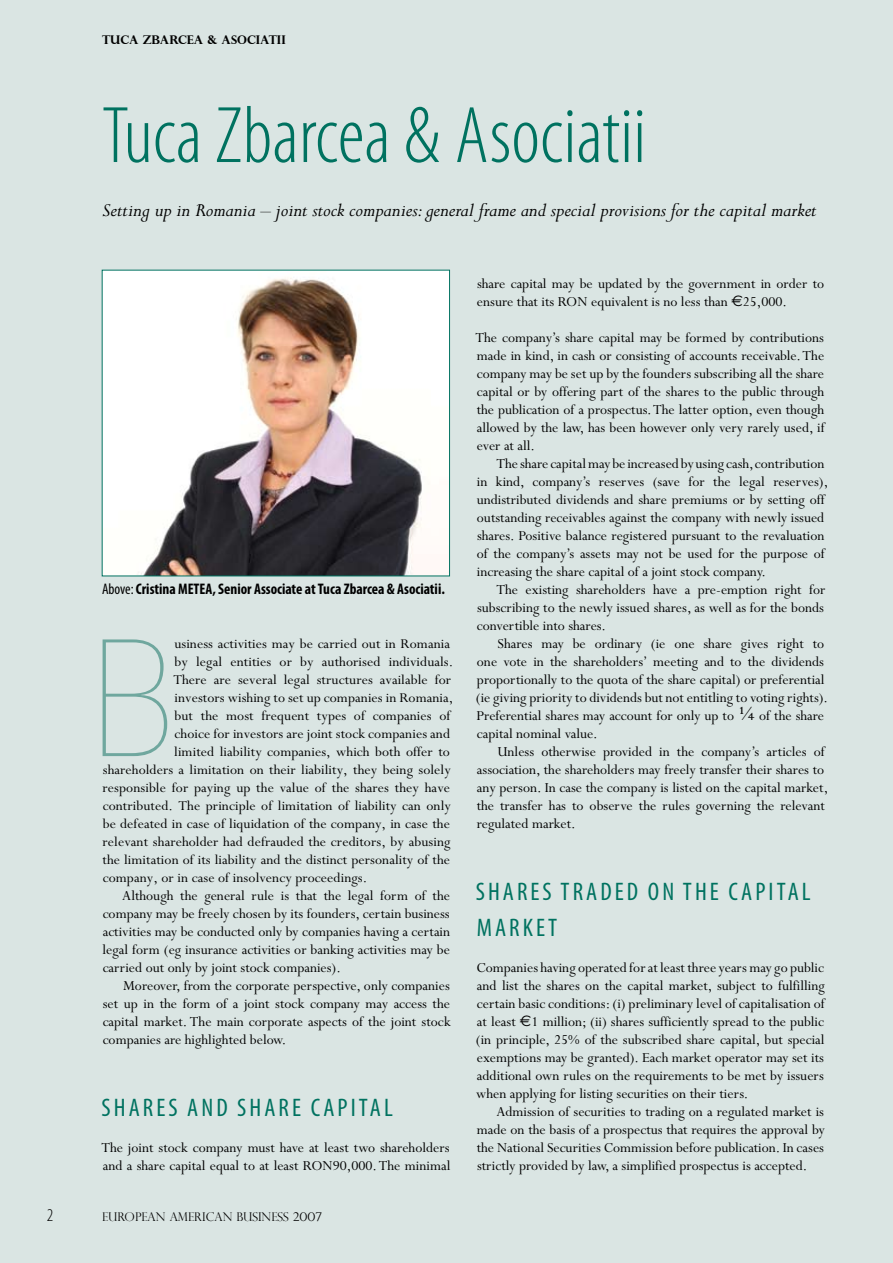
<style>
.page{position:relative;width:893px;height:1263px;background:#dae5e3}
.page>*{position:absolute;margin:0;border:0;box-sizing:border-box;transform-origin:0 0}
.t1{font:900 condensed 163.35px "Helvetica Neue";color:#6fa79e}
.t2{font:300 condensed 81px "Myriad Pro";color:#007260}
.t3{font:condensed 25.5px/36px "Myriad Pro";letter-spacing:.12em;color:#007260}
.t4{font:italic 21px "Perpetua";color:#000}
.t5{font:15.3px/18px "Perpetua";color:#000;text-align:justify}
.t6{font:700 condensed 15.3px "Myriad Pro";color:#000}
.t7{font:15px "Perpetua";letter-spacing:.005em;color:#000}
.t8{font:300 12px "Perpetua Titling";color:#000}
.t9{font:700 12px "Perpetua Titling";color:#000}
.s1{font-weight:400}
.s2{font-family:"Euro Sans"}
.s3{font-size:22.5px}
</style>
<div class="page">
<img style="left:104px;top:272px;width:344px;height:302px">
<div style="left:102px;top:270px;width:348px;height:306px;border:1px solid #007260"></div>
<p class="t9" style="left:102px;top:33px;width:185px">TUCA ZBARCEA &amp; ASOCIATII</p>
<h2 class="t2" style="left:102px;top:87px;width:546px">Tuca Zbarcea &amp; asociatii</h2>
<h3 class="t4" style="left:102px;top:200px;width:716px">Setting up in Romania – joint stock companies: general frame and special provisions for the capital market</h3>
<p class="t6" style="left:102px;top:579px;width:344px"><span class="s1">ABOVE:</span> Cristina METEA, Senior Associate at Tuca Zbarcea &amp; Asociatii.</p>
<h1 class="t1" style="left:93px;top:609px;width:82px">B</h1>
<p class="t7" style="left:174px;top:636px;width:277px">usiness activities may be carried out in Romania</p>
<p class="t7" style="left:175px;top:654px;width:280px">by legal entities or by authorised individuals.</p>
<p class="t7" style="left:173px;top:672px;width:279px">There are several legal structures available for</p>
<p class="t7" style="left:174px;top:690px;width:280px">investors wishing to set up companies in Romania,</p>
<p class="t7" style="left:175px;top:708px;width:277px">but the most frequent types of companies of</p>
<p class="t7" style="left:175px;top:726px;width:277px">choice for investors are joint stock companies and</p>
<p class="t7" style="left:174px;top:744px;width:277px">limited liability companies, which both offer to</p>
<p class="t7" style="left:103px;top:762px;width:349px">shareholders a limitation on their liability, they being solely</p>
<p class="t7" style="left:103px;top:780px;width:349px">responsible for paying up the value of the shares they have</p>
<p class="t7" style="left:103px;top:798px;width:350px">contributed. The principle of limitation of liability can only</p>
<p class="t7" style="left:103px;top:816px;width:349px">be defeated in case of liquidation of the company, in case the</p>
<p class="t7" style="left:103px;top:834px;width:349px">relevant shareholder had defrauded the creditors, by abusing</p>
<p class="t7" style="left:102px;top:852px;width:349px">the limitation of its liability and the distinct personality of the</p>
<p class="t7" style="left:103px;top:870px;width:266px">company, or in case of insolvency proceedings.</p>
<p class="t5" style="left:102px;top:887px;width:349px;text-indent:20px">Although the general rule is that the legal form of the company may be freely chosen by its founders, certain business activities may be conducted only by companies having a certain legal form (eg insurance activities or banking activities may be carried out only by joint stock companies).</p>
<p class="t5" style="left:103px;top:977px;width:350px;text-indent:20px">Moreover, from the corporate perspective, only companies set up in the form of a joint stock company may access the capital market. The main corporate aspects of the joint stock companies are highlighted below.</p>
<h3 class="t3" style="left:102px;top:1089px;width:293px">SHARES AND SHARE CAPITAL</h3>
<p class="t5" style="left:101px;top:1139px;width:350px">The joint stock company must have at least two shareholders and a share capital equal to at least RON90,000. The minimal</p>
<p class="t8" style="left:102px;top:1209px;width:222px">EUROPEAN AMERICAN BUSINESS 2007</p>
<p class="t5" style="left:477px;top:275px;width:349px">share capital may be updated by the government in order to ensure that its RON equivalent is no less than <span class="s2">E</span>25,000.</p>
<p class="t5" style="left:476px;top:329px;width:351px">The company’s share capital may be formed by contributions made in kind, in cash or consisting of accounts receivable. The company may be set up by the founders subscribing all the share capital or by offering part of the shares to the public through the publication of a prospectus. The latter option, even though allowed by the law, has been however only very rarely used, if ever at all.</p>
<p class="t5" style="left:477px;top:455px;width:353px;text-align:left;text-indent:20px">The share capital may be increased by using cash, contribution in kind, company’s reserves (save for the legal reserves), undistributed dividends and share premiums or by setting off outstanding receivables against the company with newly issued shares. Positive balance registered pursuant to the revaluation of the company’s assets may not be used for the purpose of increasing the share capital of a joint stock company.</p>
<p class="t5" style="left:477px;top:581px;width:350px;text-indent:20px">The existing shareholders have a pre-emption right for subscribing to the newly issued shares, as well as for the bonds convertible into shares.</p>
<p class="t5" style="left:476px;top:635px;width:354px;text-align:left;text-indent:22px">Shares may be ordinary (ie one share gives right to one vote in the shareholders’ meeting and to the dividends proportionally to the quota of the share capital) or preferential (ie giving priority to dividends but not entitling to voting rights).<br>Preferential shares may account for only up to <span class="s3">¼</span> of the share capital nominal value.</p>
<p class="t5" style="left:477px;top:743px;width:353px;text-align:left;text-indent:21px">Unless otherwise provided in the company’s articles of association, the shareholders may freely transfer their shares to any person. In case the company is listed on the capital market, the transfer has to observe the rules governing the relevant regulated market.</p>
<h3 class="t3" style="left:476px;top:873px;width:336px">SHARES TRADED ON THE CAPITAL<br>MARKET</h3>
<p class="t5" style="left:476px;top:959px;width:350px">Companies having operated for at least three years may go public and list the shares on the capital market, subject to fulfilling certain basic conditions: (i) preliminary level of capitalisation of at least <span class="s2">E</span>1 million; (ii) shares sufficiently spread to the public (in principle, 25% of the subscribed share capital, but special exemptions may be granted). Each market operator may set its additional own rules on the requirements to be met by issuers when applying for listing securities on their tiers.</p>
<p class="t5" style="left:477px;top:1103px;width:350px;text-indent:20px">Admission of securities to trading on a regulated market is made on the basis of a prospectus that requires the approval by the National Securities Commission before publication. In cases strictly provided by law, a simplified prospectus is accepted.</p>
</div>
